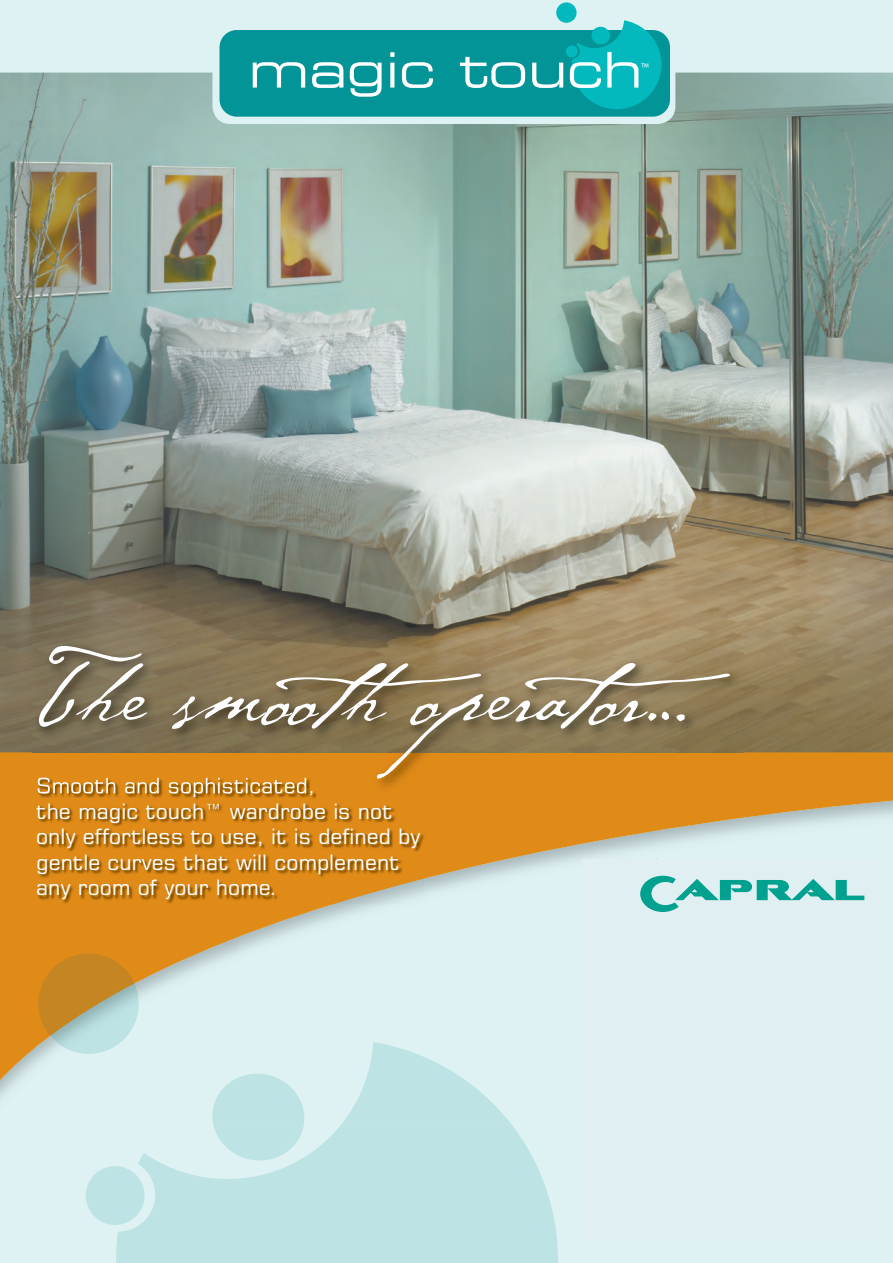
<style>
.page{position:relative;width:893px;height:1263px;background:#dff2f3}
.page>*{position:absolute;margin:0;border:0;box-sizing:border-box;transform-origin:0 0}
.t1{font:97.5px "P22 Cezanne";color:#fff}
.t2{font:21.3px/25.5px "Square 721 BT";color:#fff}
.t3{font:9.75px "Myriad";color:#fff}
</style>
<div class="page">
<svg style="left:0;top:752px;width:893px;height:347px"></svg>
<img style="left:0;top:73px;width:893px;height:679px">
<svg style="left:116px;top:1124px;width:442px;height:139px;fill:#bde3e5"></svg>
<img style="left:341px;top:1042px;width:170px;height:82px">
<svg style="left:86px;top:1166px;width:61px;height:59px"></svg>
<img style="left:50px;top:983px;width:90px;height:71px">
<svg style="left:213px;top:1124px;width:91px;height:36px"></svg>
<img style="left:212px;top:1074px;width:95px;height:50px">
<img style="left:37px;top:793px;width:388px;height:111px">
<img style="left:38px;top:793px;width:277px;height:4px">
<div style="left:212px;top:43px;width:463px;height:81px;background:#dff2f3;border-radius:18px"></div>
<div style="left:220px;top:30px;width:450px;height:87px;background:#029497;border-radius:17px"></div>
<svg style="left:253px;top:62px;width:52px;height:26px"></svg>
<svg style="left:312px;top:62px;width:31px;height:26px"></svg>
<svg style="left:350px;top:62px;width:32px;height:35px"></svg>
<svg style="left:390px;top:63px;width:4px;height:25px"></svg>
<svg style="left:390px;top:52px;width:4px;height:5px"></svg>
<svg style="left:402px;top:62px;width:31px;height:26px"></svg>
<svg style="left:460px;top:57px;width:65px;height:31px"></svg>
<svg style="left:532px;top:2px;width:136px;height:107px"></svg>
<img style="left:32px;top:639px;width:712px;height:154px">
<img style="left:38px;top:778px;width:268px;height:15px">
<div style="left:582px;top:859px;width:299px;height:382px;background:#e0f0f2"></div>
<svg style="left:640px;top:858px;width:225px;height:54px"></svg>
<img style="left:651px;top:801px;width:241px;height:30px">
<img style="left:425px;top:831px;width:226px;height:47px">
<img style="left:245px;top:904px;width:88px;height:30px">
<img style="left:139px;top:936px;width:100px;height:45px">
<svg style="left:36px;top:953px;width:100px;height:83px;background:#ce8821"></svg>
<img style="left:50px;top:983px;width:85px;height:53px">
<img style="left:0;top:1036px;width:50px;height:44px">
<svg style="left:0;top:752px;width:32px;height:1px"></svg>
<div style="left:744px;top:731px;width:149px;height:21px;background:#85734d"></div>
<p class="t3" style="left:641px;top:61px;width:9px">™</p>
<h1 class="t1" style="left:36px;top:628px;width:737px">The smooth operator…</h1>
<p class="t2" style="left:36px;top:798px;width:386px">the magic touch™ wardrobe is not only effortless to use, it is defined by gentle curves that will complement any room of your home.</p>
</div>
